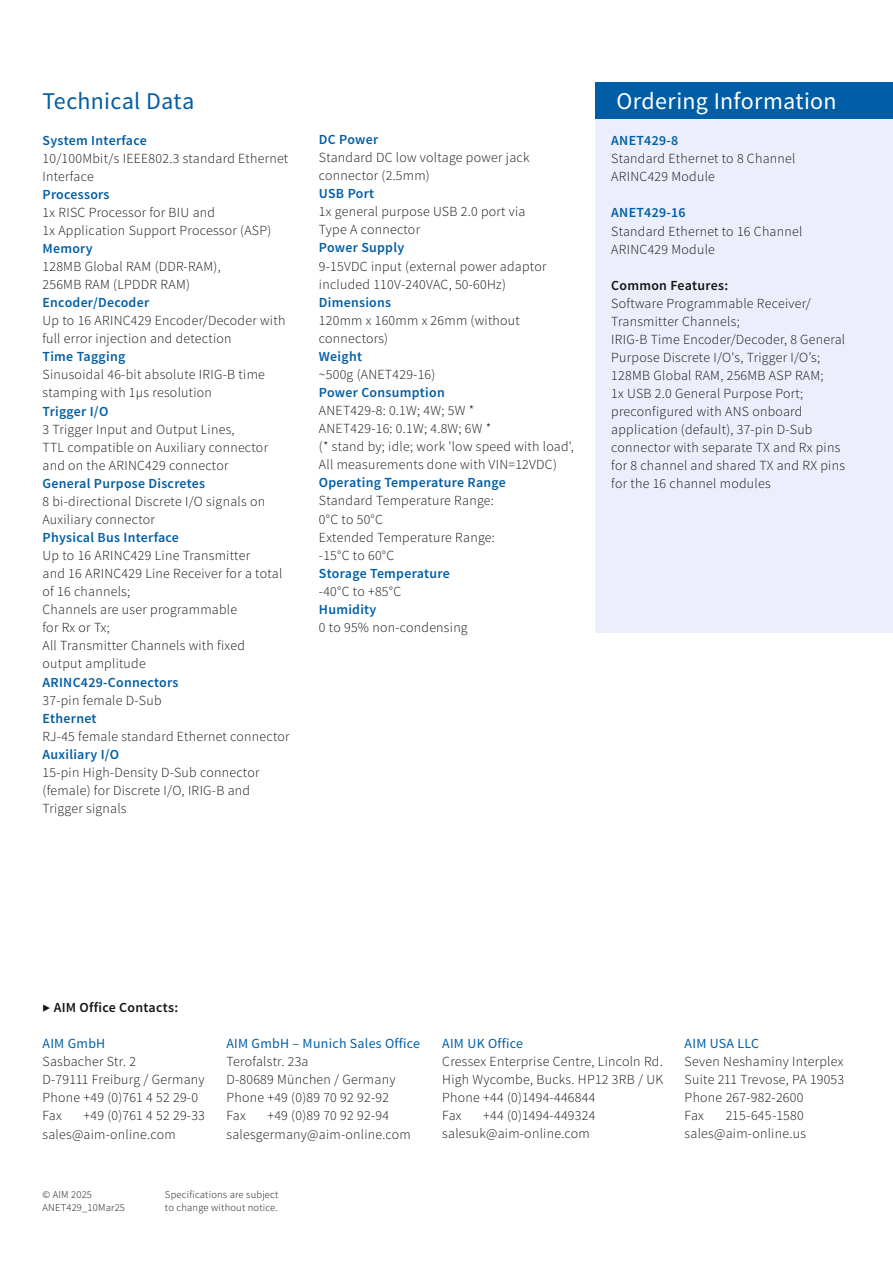
<style>
.page{position:relative;width:893px;height:1263px;background:#fff}
.page>*{position:absolute;margin:0;border:0;box-sizing:border-box;transform-origin:0 0}
.t1{font:24px "Source Sans Pro";letter-spacing:.015em;color:#fff}
.t2{font:24px "Source Sans Pro";letter-spacing:.01em;color:#005ea6}
.t3{font:300 13.8px/18px "Source Sans Pro";letter-spacing:.02em;color:#131413}
.t4{font:600 13.8px "Source Sans Pro";letter-spacing:.02em;color:#005ea6}
.t5{font:13.8px "Source Sans Pro";letter-spacing:.02em;color:#005ea6}
.t6{font:600 13.8px "Source Sans Pro";letter-spacing:.02em;color:#131413}
.t7{font:300 10.5px/12.6px "Source Sans Pro";letter-spacing:.02em;color:#131413}
.s1{font-weight:300}
</style>
<div class="page">
<div style="left:595px;top:113px;width:298px;height:519px;background:#eceefb"></div>
<div style="left:595px;top:83px;width:298px;height:36px;background:#005ea6"></div>
<h1 class="t2" style="left:43px;top:86px;width:153px">Technical Data</h1>
<p class="t4" style="left:43px;top:131px;width:106px">System Interface</p>
<p class="t3" style="left:43px;top:149px;width:247px">10/100Mbit/s IEEE802.3 standard Ethernet<br>Interface</p>
<p class="t4" style="left:43px;top:185px;width:69px">Processors</p>
<p class="t3" style="left:43px;top:203px;width:230px">1x RISC Processor for BIU and<br>1x Application Support Processor (ASP)</p>
<p class="t4" style="left:43px;top:240px;width:52px">Memory</p>
<p class="t3" style="left:43px;top:257px;width:180px">128MB Global RAM (DDR-RAM),<br>256MB RAM (LPDDR RAM)</p>
<p class="t4" style="left:43px;top:294px;width:108px">Encoder/Decoder</p>
<p class="t3" style="left:43px;top:312px;width:244px">Up to 16 ARINC429 Encoder/Decoder with full error injection and detection</p>
<p class="t4" style="left:43px;top:348px;width:84px">Time Tagging</p>
<p class="t3" style="left:43px;top:366px;width:224px">Sinusoidal 46-bit absolute IRIG-B time stamping with 1µs resolution</p>
<p class="t4" style="left:43px;top:402px;width:67px">Trigger I/O</p>
<p class="t3" style="left:43px;top:420px;width:227px">3 Trigger Input and Output Lines,<br>TTL compatible on Auxiliary connector and on the ARINC429 connector</p>
<p class="t4" style="left:43px;top:474px;width:164px">General Purpose Discretes</p>
<p class="t3" style="left:43px;top:492px;width:224px">8 bi-directional Discrete I/O signals on<br>Auxiliary connector</p>
<p class="t4" style="left:43px;top:529px;width:138px">Physical Bus Interface</p>
<p class="t3" style="left:43px;top:547px;width:241px">Up to 16 ARINC429 Line Transmitter<br>and 16 ARINC429 Line Receiver for a total of 16 channels;<br>Channels are user programmable<br>for Rx or Tx;<br>All Transmitter Channels with fixed output amplitude</p>
<p class="t4" style="left:43px;top:673px;width:137px">ARINC429-Connectors</p>
<p class="t3" style="left:43px;top:691px;width:121px">37-pin female D-Sub</p>
<p class="t4" style="left:43px;top:709px;width:55px">Ethernet</p>
<p class="t3" style="left:43px;top:727px;width:249px">RJ-45 female standard Ethernet connector</p>
<p class="t4" style="left:43px;top:745px;width:78px">Auxiliary I/O</p>
<p class="t3" style="left:43px;top:763px;width:218px">15-pin High-Density D-Sub connector (female) for Discrete I/O, IRIG-B and<br>Trigger signals</p>
<p class="t4" style="left:319px;top:131px;width:61px">DC Power</p>
<p class="t3" style="left:319px;top:149px;width:212px">Standard DC low voltage power jack connector (2.5mm)</p>
<p class="t4" style="left:319px;top:185px;width:57px">USB Port</p>
<p class="t3" style="left:319px;top:203px;width:208px">1x general purpose USB 2.0 port via<br>Type A connector</p>
<p class="t4" style="left:319px;top:239px;width:87px">Power Supply</p>
<p class="t3" style="left:319px;top:257px;width:229px">9-15VDC input (external power adaptor included 110V-240VAC, 50-60Hz)</p>
<p class="t4" style="left:319px;top:293px;width:74px">Dimensions</p>
<p class="t3" style="left:319px;top:311px;width:202px">120mm x 160mm x 26mm (without connectors)</p>
<p class="t4" style="left:319px;top:348px;width:45px">Weight</p>
<p class="t3" style="left:319px;top:365px;width:118px">~500g (ANET429-16)</p>
<p class="t4" style="left:319px;top:384px;width:127px">Power Consumption</p>
<p class="t3" style="left:319px;top:402px;width:256px">ANET429-8: 0.1W; 4W; 5W *<br>ANET429-16: 0.1W; 4.8W; 6W *<br>(* stand by; idle; work 'low speed with load', All measurements done with VIN=12VDC)</p>
<p class="t4" style="left:319px;top:474px;width:189px">Operating Temperature Range</p>
<p class="t3" style="left:319px;top:492px;width:178px">Standard Temperature Range:<br>0°C to 50°C<br>Extended Temperature Range: -15°C to 60°C</p>
<p class="t4" style="left:319px;top:564px;width:132px">Storage Temperature</p>
<p class="t3" style="left:319px;top:582px;width:84px">-40°C to +85°C</p>
<p class="t4" style="left:319px;top:600px;width:59px">Humidity</p>
<p class="t3" style="left:319px;top:618px;width:150px">0 to 95% non-condensing</p>
<h1 class="t1" style="left:617px;top:86px;width:222px">Ordering Information</h1>
<p class="t4" style="left:611px;top:132px;width:69px">ANET429-8</p>
<p class="t3" style="left:611px;top:150px;width:186px">Standard Ethernet to 8 Channel<br>ARINC429 Module</p>
<p class="t4" style="left:611px;top:204px;width:76px">ANET429-16</p>
<p class="t3" style="left:611px;top:222px;width:193px">Standard Ethernet to 16 Channel<br>ARINC429 Module</p>
<p class="t6" style="left:611px;top:276px;width:118px">Common Features:</p>
<p class="t3" style="left:611px;top:294px;width:235px">Software Programmable Receiver/ Transmitter Channels;<br>IRIG-B Time Encoder/Decoder, 8 General Purpose Discrete I/O's, Trigger I/O’s; 128MB Global RAM, 256MB ASP RAM;<br>1x USB 2.0 General Purpose Port; preconfigured with ANS onboard application (default), 37-pin D-Sub connector with separate TX and Rx pins for 8 channel and shared TX and RX pins for the 16 channel modules</p>
<p class="t6" style="left:43px;top:998px;width:137px"><span class="s1">▶</span> AIM Office Contacts:</p>
<p class="t5" style="left:43px;top:1035px;width:64px">AIM GmbH</p>
<p class="t3" style="left:43px;top:1053px;width:164px">Sasbacher Str. 2<br>D-79111 Freiburg / Germany<br>Phone +49 (0)761 4 52 29-0<br>Fax</p>
<p class="t3" style="left:43px;top:1107px;width:164px;text-indent:41px">+49 (0)761 4 52 29-33 sales@aim-online.com</p>
<p class="t5" style="left:226px;top:1035px;width:195px">AIM GmbH – Munich Sales Office</p>
<p class="t3" style="left:226px;top:1053px;width:170px">Terofalstr. 23a<br>D-80689 München / Germany<br>Phone +49 (0)89 70 92 92-92<br>Fax</p>
<p class="t3" style="left:226px;top:1107px;width:186px;text-indent:41px">+49 (0)89 70 92 92-94 salesgermany@aim-online.com</p>
<p class="t7" style="left:43px;top:1188px;width:84px">© AIM 2025<br>ANET429_10Mar25</p>
<p class="t7" style="left:165px;top:1188px;width:115px">Specifications are subject to change without notice.</p>
<p class="t5" style="left:442px;top:1035px;width:82px">AIM UK Office</p>
<p class="t3" style="left:442px;top:1053px;width:223px">Cressex Enterprise Centre, Lincoln Rd.<br>High Wycombe, Bucks. HP12 3RB / UK<br>Phone +44 (0)1494-446844<br>Fax</p>
<p class="t3" style="left:442px;top:1107px;width:155px;text-indent:41px">+44 (0)1494-449324 salesuk@aim-online.com</p>
<p class="t5" style="left:685px;top:1035px;width:76px">AIM USA LLC</p>
<p class="t3" style="left:685px;top:1053px;width:161px">Seven Neshaminy Interplex<br>Suite 211 Trevose, PA 19053<br>Phone 267-982-2600<br>Fax</p>
<p class="t3" style="left:685px;top:1107px;width:123px;text-align:right">215-645-1580 sales@aim-online.us</p>
</div>
